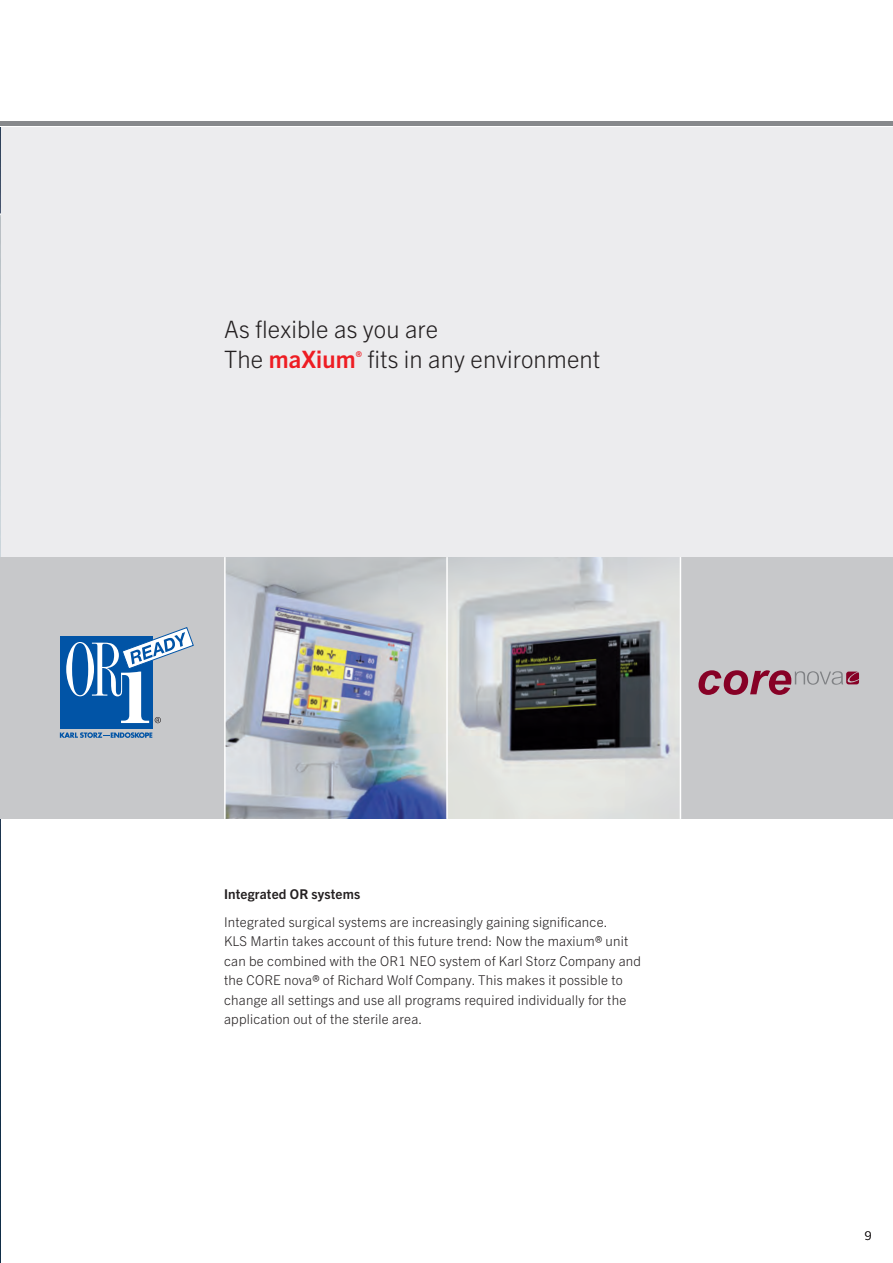
<style>
.page{position:relative;width:893px;height:1263px;background:#fff}
.page>*{position:absolute;margin:0;border:0;box-sizing:border-box;transform-origin:0 0}
.t1{font:300 24px/30px "Trade Gothic Next LT Pro";letter-spacing:.005em;color:#231f20}
.t2{font:300 13.5px/19.5px "Trade Gothic Next LT Pro";letter-spacing:.015em;color:#231f20}
.t3{font:700 13.5px "Trade Gothic Next LT Pro";letter-spacing:.01em;color:#231f20}
.t4{font:300 12px "Trade Gothic Next LT Pro";color:#231f20}
.s1{font-weight:700;color:#ee1d23}
</style>
<div class="page">
<div style="left:0;top:128px;width:893px;height:449px;background:#ececee"></div>
<hr style="left:0;top:121px;width:893px;height:4px;background:#87898c">
<img style="left:0;top:128px;width:1px;height:1134px">
<img style="left:226px;top:557px;width:454px;height:262px">
<div style="left:681px;top:557px;width:212px;height:262px;background:#c7c8ca"></div>
<div style="left:0;top:557px;width:224px;height:262px;background:#c7c8ca"></div>
<div style="left:60px;top:636px;width:92px;height:93px;background:#0154a6"></div>
<svg style="left:60px;top:732px;width:92px;height:6px"></svg>
<svg style="left:66px;top:627px;width:128px;height:96px"></svg>
<hr style="left:446px;top:557px;width:2px;height:262px;background:#fff">
<hr style="left:680px;top:557px;width:1px;height:262px;background:#fff">
<hr style="left:224px;top:557px;width:2px;height:262px;background:#fff">
<svg style="left:699px;top:670px;width:160px;height:25px"></svg>
<h1 class="t1" style="left:224px;top:312px;width:378px">As flexible as you are<br>The <span class="s1">maXium</span><sup>®</sup> fits in any environment</h1>
<p class="t3" style="left:224px;top:885px;width:138px">Integrated OR systems</p>
<p class="t2" style="left:224px;top:911px;width:418px">Integrated surgical systems are increasingly gaining significance.<br>KLS Martin takes account of this future trend: Now the maxium® unit can be combined with the OR1 NEO system of Karl Storz Company and the CORE nova® of Richard Wolf Company. This makes it possible to change all settings and use all programs required individually for the application out of the sterile area.</p>
<p class="t4" style="left:865px;top:1227px;width:8px">9</p>
</div>
